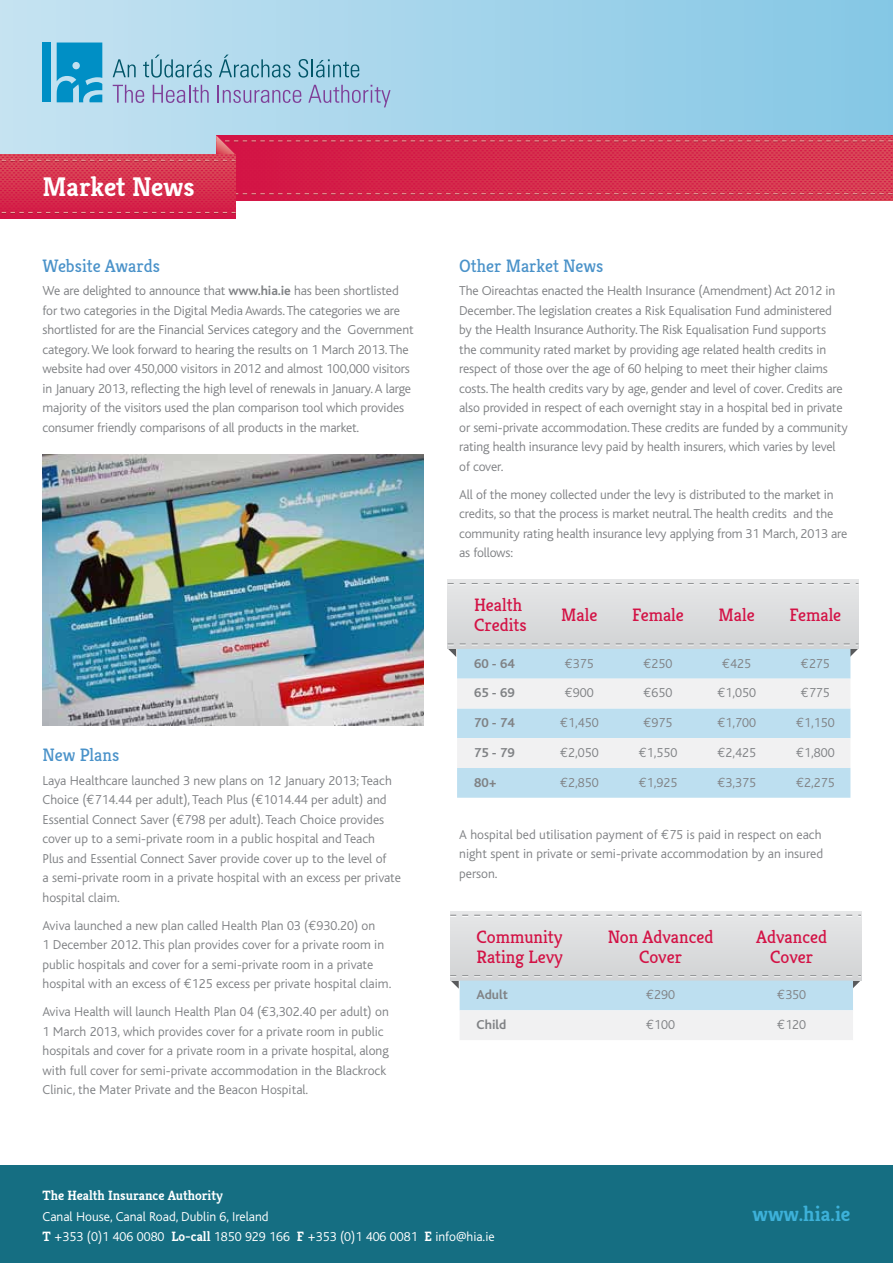
<style>
.page{position:relative;width:893px;height:1263px;background:#fff}
.page>*{position:absolute;margin:0;border:0;box-sizing:border-box;transform-origin:0 0}
.t1{font:700 27px "Kreon";letter-spacing:-.005em;color:#fff}
.t2{font:700 21px "Kreon";color:#3db1d9}
.t3{font:18px/19.5px "Kreon";color:#d31245}
.t4{font:18px "Kreon";color:#4a92c9}
.t5{font:300 13.5px/19.5px "Bliss";letter-spacing:-.01em;color:#808285}
.t6{font:300 13.5px/20.5px "Bliss";color:#fff}
.t7{font:700 13.5px "Bliss";color:#808285}
.t8{font:700 13.5px "Kreon";color:#fff}
.s1{font-weight:700}
.s2{font-family:"Euro Mono";font-weight:400}
.s3{font-family:"Kreon";font-weight:700}
</style>
<div class="page">
<div style="left:0;top:0;width:893px;height:157px;background:linear-gradient(to right,#c4e2f1,#85c7e5)"></div>
<svg style="left:236px;top:162px;width:657px;height:38px"></svg>
<svg style="left:236px;top:193px;width:657px;height:2px"></svg>
<svg style="left:0;top:162px;width:236px;height:57px"></svg>
<svg style="left:0;top:212px;width:236px;height:2px"></svg>
<svg style="left:0;top:135px;width:893px;height:27px"></svg>
<svg style="left:113px;top:85px;width:31px;height:18px"></svg>
<svg style="left:153px;top:85px;width:56px;height:18px"></svg>
<svg style="left:218px;top:85px;width:83px;height:18px"></svg>
<svg style="left:308px;top:85px;width:83px;height:22px"></svg>
<svg style="left:113px;top:59px;width:23px;height:18px"></svg>
<svg style="left:143px;top:55px;width:69px;height:23px"></svg>
<svg style="left:219px;top:55px;width:71px;height:23px"></svg>
<svg style="left:298px;top:59px;width:61px;height:19px"></svg>
<div style="left:43px;top:43px;width:8px;height:59px;background:#008fc5"></div>
<svg style="left:57px;top:43px;width:45px;height:59px"></svg>
<div style="left:0;top:1165px;width:893px;height:98px;background:#156e82"></div>
<img style="left:43px;top:455px;width:381px;height:270px">
<div style="left:448px;top:579px;width:410px;height:70px;background:#dcdddf"></div>
<svg style="left:448px;top:583px;width:410px;height:2px"></svg>
<svg style="left:448px;top:643px;width:410px;height:14px"></svg>
<div style="left:457px;top:649px;width:393px;height:149px;background:#bddff0"></div>
<svg style="left:457px;top:679px;width:393px;height:89px"></svg>
<div style="left:450px;top:911px;width:411px;height:69px;background:#dcdddf"></div>
<svg style="left:450px;top:915px;width:411px;height:2px"></svg>
<svg style="left:450px;top:975px;width:411px;height:65px"></svg>
<h1 class="t1" style="left:43px;top:170px;width:153px">Market News</h1>
<h3 class="t4" style="left:43px;top:255px;width:119px">Website Awards</h3>
<p class="t5" style="left:43px;top:281px;width:373px">We are delighted to announce that <span class="s1">www.hia.ie</span> has been shortlisted for two categories in the Digital Media Awards. The categories we are shortlisted for are the Financial Services category and the Government category. We look forward to hearing the results on 1 March 2013. The website had over 450,000 visitors in 2012 and almost 100,000 visitors in January 2013, reflecting the high level of renewals in January. A large majority of the visitors used the plan comparison tool which provides consumer friendly comparisons of all products in the market.</p>
<h3 class="t4" style="left:43px;top:744px;width:78px">New Plans</h3>
<p class="t5" style="left:43px;top:771px;width:360px">Laya Healthcare launched 3 new plans on 12 January 2013; Teach Choice (<span class="s2">€</span>714.44 per adult), Teach Plus (<span class="s2">€</span>1014.44 per adult) and Essential Connect Saver (<span class="s2">€</span>798 per adult). Teach Choice provides cover up to a semi-private room in a public hospital and Teach<br>Plus and Essential Connect Saver provide cover up to the level of<br>a semi-private room in a private hospital with an excess per private hospital claim.</p>
<p class="t5" style="left:43px;top:916px;width:350px">Aviva launched a new plan called Health Plan 03 (<span class="s2">€</span>930.20) on<br>1 December 2012. This plan provides cover for a private room in public hospitals and cover for a semi-private room in a private hospital with an excess of <span class="s2">€</span>125 excess per private hospital claim.</p>
<p class="t5" style="left:43px;top:1002px;width:348px">Aviva Health will launch Health Plan 04 (<span class="s2">€</span>3,302.40 per adult) on 1 March 2013, which provides cover for a private room in public hospitals and cover for a private room in a private hospital, along with full cover for semi-private accommodation in the Blackrock Clinic, the Mater Private and the Beacon Hospital.</p>
<h3 class="t4" style="left:459px;top:255px;width:146px">Other Market News</h3>
<p class="t5" style="left:459px;top:281px;width:390px">The Oireachtas enacted the Health Insurance (Amendment) Act 2012 in December. The legislation creates a Risk Equalisation Fund administered by the Health Insurance Authority. The Risk Equalisation Fund supports<br>the community rated market by providing age related health credits in respect of those over the age of 60 helping to meet their higher claims costs. The health credits vary by age, gender and level of cover. Credits are also provided in respect of each overnight stay in a hospital bed in private or semi-private accommodation. These credits are funded by a community rating health insurance levy paid by health insurers, which varies by level of cover.</p>
<p class="t5" style="left:459px;top:485px;width:390px">All of the money collected under the levy is distributed to the market in credits, so that the process is market neutral. The health credits and the community rating health insurance levy applying from 31 March, 2013 are as follows:</p>
<h3 class="t3" style="left:474px;top:595px;width:54px;line-height:20.2px">Health<br>Credits</h3>
<h3 class="t3" style="left:561px;top:605px;width:38px">Male</h3>
<h3 class="t3" style="left:632px;top:605px;width:53px">Female</h3>
<h3 class="t3" style="left:719px;top:605px;width:38px">Male</h3>
<h3 class="t3" style="left:789px;top:605px;width:53px">Female</h3>
<p class="t7" style="left:474px;top:656px;width:42px">60 - 64</p>
<p class="t5" style="left:565px;top:654px;width:30px"><span class="s2">€</span>375</p>
<p class="t5" style="left:643px;top:654px;width:30px"><span class="s2">€</span>250</p>
<p class="t5" style="left:722px;top:654px;width:30px"><span class="s2">€</span>425</p>
<p class="t5" style="left:801px;top:654px;width:30px"><span class="s2">€</span>275</p>
<p class="t7" style="left:474px;top:686px;width:42px">65 - 69</p>
<p class="t5" style="left:565px;top:683px;width:30px"><span class="s2">€</span>900</p>
<p class="t5" style="left:643px;top:683px;width:30px"><span class="s2">€</span>650</p>
<p class="t5" style="left:717px;top:683px;width:40px"><span class="s2">€</span>1,050</p>
<p class="t5" style="left:801px;top:683px;width:30px"><span class="s2">€</span>775</p>
<p class="t7" style="left:474px;top:716px;width:42px">70 - 74</p>
<p class="t5" style="left:560px;top:713px;width:40px"><span class="s2">€</span>1,450</p>
<p class="t5" style="left:643px;top:713px;width:30px"><span class="s2">€</span>975</p>
<p class="t5" style="left:717px;top:713px;width:40px"><span class="s2">€</span>1,700</p>
<p class="t5" style="left:796px;top:713px;width:40px"><span class="s2">€</span>1,150</p>
<p class="t7" style="left:474px;top:745px;width:42px">75 - 79</p>
<p class="t5" style="left:560px;top:743px;width:40px"><span class="s2">€</span>2,050</p>
<p class="t5" style="left:639px;top:743px;width:40px"><span class="s2">€</span>1,550</p>
<p class="t5" style="left:717px;top:743px;width:40px"><span class="s2">€</span>2,425</p>
<p class="t5" style="left:796px;top:743px;width:40px"><span class="s2">€</span>1,800</p>
<p class="t7" style="left:474px;top:775px;width:24px">80+</p>
<p class="t5" style="left:560px;top:773px;width:40px"><span class="s2">€</span>2,850</p>
<p class="t5" style="left:639px;top:773px;width:40px"><span class="s2">€</span>1,925</p>
<p class="t5" style="left:717px;top:773px;width:40px"><span class="s2">€</span>3,375</p>
<p class="t5" style="left:796px;top:773px;width:40px"><span class="s2">€</span>2,275</p>
<p class="t5" style="left:459px;top:825px;width:365px;text-align:justify">A hospital bed utilisation payment of <span class="s2">€</span>75 is paid in respect on each night spent in private or semi-private accommodation by an insured person.</p>
<h3 class="t3" style="left:477px;top:927px;width:88px">Community<br>Rating Levy</h3>
<h3 class="t3" style="left:608px;top:927px;width:107px;text-align:center">Non Advanced<br>Cover</h3>
<h3 class="t3" style="left:756px;top:927px;width:72px;text-align:center">Advanced<br>Cover</h3>
<p class="t7" style="left:477px;top:988px;width:33px">Adult</p>
<p class="t5" style="left:646px;top:985px;width:30px"><span class="s2">€</span>290</p>
<p class="t5" style="left:777px;top:985px;width:30px"><span class="s2">€</span>350</p>
<p class="t7" style="left:477px;top:1018px;width:31px">Child</p>
<p class="t5" style="left:646px;top:1015px;width:30px"><span class="s2">€</span>100</p>
<p class="t5" style="left:777px;top:1015px;width:30px"><span class="s2">€</span>120</p>
<p class="t8" style="left:43px;top:1187px;width:182px">The Health Insurance Authority</p>
<p class="t6" style="left:43px;top:1206px;width:454px">Canal House, Canal Road, Dublin 6, Ireland<br><span class="s3">T</span> +353 (0)1 406 0080 <span class="s3">Lo-call</span> 1850 929 166 <span class="s3">F</span> +353 (0)1 406 0081 <span class="s3">E</span> info@hia.ie</p>
<h2 class="t2" style="left:752px;top:1201px;width:99px">www.hia.ie</h2>
</div>
